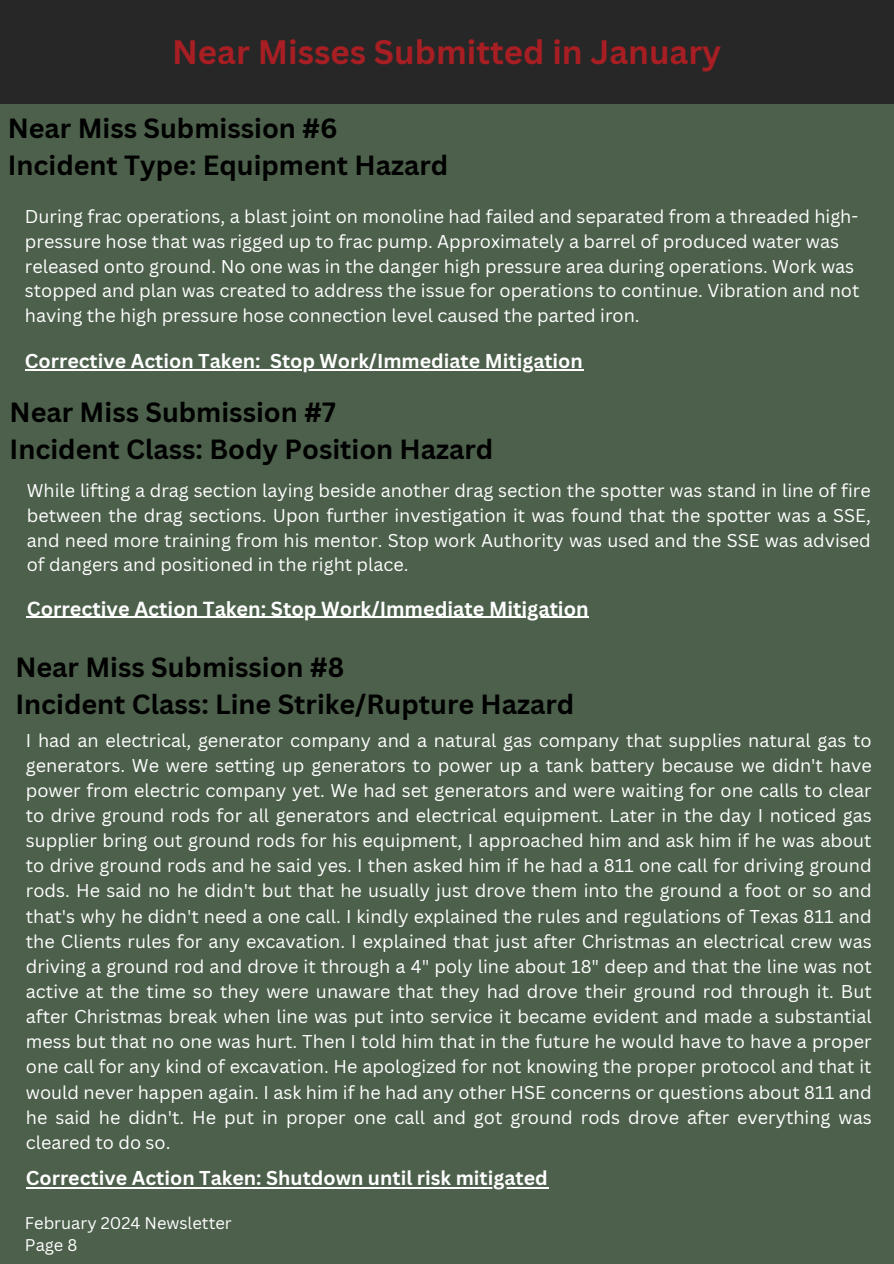
<style>
.page{position:relative;width:894px;height:1264px;background:#fff}
.page>*{position:absolute;margin:0;border:0;box-sizing:border-box;transform-origin:0 0}
.t1{font:700 33px "Canva Sans";color:#a71e23}
.t2{font:700 27px/37.2px "Canva Sans";color:#000}
.t3{font:700 19.8px "Canva Sans";color:#fff}
.t4{font:700 19.5px "Canva Sans";color:#fff}
.t5{font:18px/25.2px "Canva Sans";color:#fff;text-align:justify}
.t6{font:16.5px/22.5px "Canva Sans";color:#fff}
</style>
<div class="page">
<div style="left:0;top:0;width:893px;height:1263px;background:#4c604b"></div>
<div style="left:0;top:0;width:893px;height:103px;background:#272727"></div>
<hr style="left:25px;top:369px;width:236px;height:1px;background:#fff">
<hr style="left:270px;top:369px;width:313px;height:1px;background:#fff">
<hr style="left:27px;top:616px;width:562px;height:1px;background:#fff">
<hr style="left:26px;top:1186px;width:522px;height:2px;background:#fff">
<h1 class="t1" style="left:172px;top:28px;width:550px">Near Misses Submitted in January</h1>
<h2 class="t2" style="left:8px;top:108px;width:442px">Near Miss Submission #6<br>Incident Type: Equipment Hazard</h2>
<h2 class="t5" style="left:25px;top:204px;width:835px;line-height:24.8px;text-align:left">During frac operations, a blast joint on monoline had failed and separated from a threaded high&shy;pressure hose that was rigged up to frac pump. Approximately a barrel of produced water was released onto ground. No one was in the danger high pressure area during operations. Work was stopped and plan was created to address the issue for operations to continue. Vibration and not having the high pressure hose connection level caused the parted iron.</h2>
<h4 class="t4" style="left:25px;top:347px;width:237px">Corrective Action Taken:</h4>
<h3 class="t4" style="left:270px;top:347px;width:314px">Stop Work/Immediate Mitigation</h3>
<h4 class="t2" style="left:10px;top:392px;width:485px">Near Miss Submission #7<br>Incident Class: Body Position Hazard</h4>
<h3 class="t5" style="left:27px;top:478px;width:845px;line-height:24.6px">While lifting a drag section laying beside another drag section the spotter was stand in line of fire between the drag sections. Upon further investigation it was found that the spotter was a SSE, and need more training from his mentor. Stop work Authority was used and the SSE was advised of dangers and positioned in the right place.</h3>
<h2 class="t3" style="left:27px;top:594px;width:563px">Corrective Action Taken: Stop Work/Immediate Mitigation</h2>
<h4 class="t2" style="left:15px;top:648px;width:560px">Near Miss Submission #8<br>Incident Class: Line Strike/Rupture Hazard</h4>
<h3 class="t5" style="left:26px;top:727px;width:847px">I had an electrical, generator company and a natural gas company that supplies natural gas to generators. We were setting up generators to power up a tank battery because we didn't have power from electric company yet. We had set generators and were waiting for one calls to clear to drive ground rods for all generators and electrical equipment. Later in the day I noticed gas supplier bring out ground rods for his equipment, I approached him and ask him if he was about to drive ground rods and he said yes. I then asked him if he had a 811 one call for driving ground rods. He said no he didn't but that he usually just drove them into the ground a foot or so and that's why he didn't need a one call. I kindly explained the rules and regulations of Texas 811 and the Clients rules for any excavation. I explained that just after Christmas an electrical crew was driving a ground rod and drove it through a 4" poly line about 18" deep and that the line was not active at the time so they were unaware that they had drove their ground rod through it. But after Christmas break when line was put into service it became evident and made a substantial mess but that no one was hurt. Then I told him that in the future he would have to have a proper one call for any kind of excavation. He apologized for not knowing the proper protocol and that it would never happen again. I ask him if he had any other HSE concerns or questions about 811 and he said he didn't. He put in proper one call and got ground rods drove after everything was cleared to do so.</h3>
<p class="t4" style="left:26px;top:1164px;width:523px">Corrective Action Taken: Shutdown until risk mitigated</p>
<p class="t6" style="left:25px;top:1210px;width:208px">February 2024 Newsletter<br>Page 8</p>
</div>
